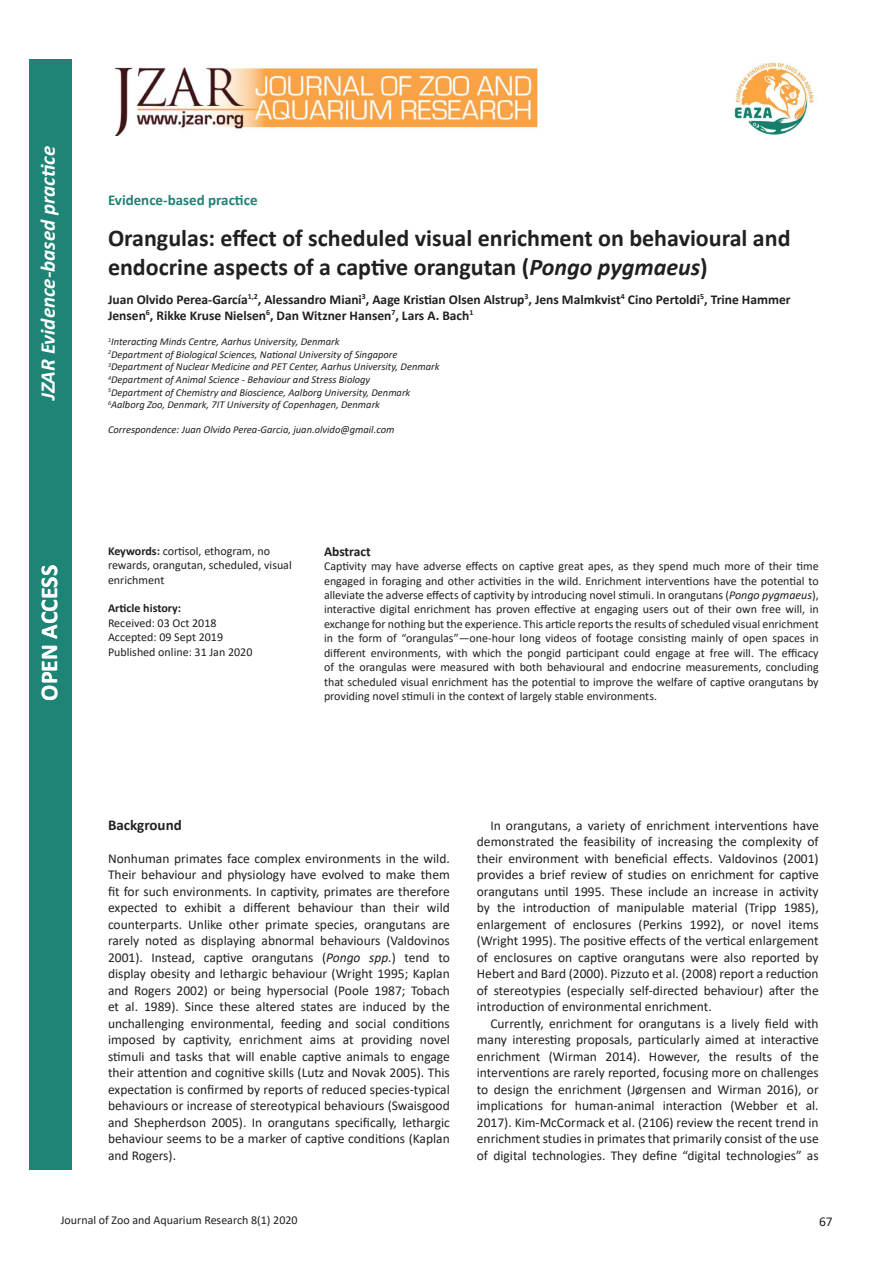
<style>
.page{position:relative;width:893px;height:1263px;background:#fff}
.page>*{position:absolute;margin:0;border:0;box-sizing:border-box;transform-origin:0 0}
.t1{font:700 24px/28.8px "Calibri";color:#231f20}
.Default{font:700 24px "Calibri";color:#fff}
.t2{font:italic 700 21px "Calibri";color:#fff}
.t3{font:700 15px "Calibri";color:#1d8476}
.Main_heading{font:700 15px "Calibri";color:#231f20}
.Body{font:13.5px/16.5px "Calibri";color:#231f20;text-align:justify}
.Body_para_1{font:13.5px/16.5px "Calibri";color:#231f20;text-align:justify}
.Author_names{font:700 13.5px/16.2px "Calibri";color:#231f20}
.Default-2{font:700 13.5px "Calibri";color:#231f20}
.Abstract{font:12px/14.4px "Calibri";color:#231f20;text-align:justify}
.Key_hist_refs_text{font:12px/14.4px "Calibri";color:#231f20}
.Default-3{font:700 12px "Calibri";color:#231f20}
.Author_affiliation{font:italic 10.5px "Calibri";color:#231f20}
.s1{font-style:italic}
.s2{font-weight:700}
</style>
<div class="page">
<div style="left:29px;top:60px;width:42px;height:1110px;background:#1d8476"></div>
<img style="left:734px;top:61px;width:80px;height:74px">
<img style="left:114px;top:67px;width:424px;height:68px">
<h2 class="t2" style="left:33px;top:400px;width:256px;rotate:-90deg">JZAR Evidence-based practice</h2>
<p class="Default" style="left:32px;top:701px;width:137px;rotate:-90deg">OPEN ACCESS</p>
<p class="t3" style="left:108px;top:189px;width:151px">Evidence-based practice</p>
<p class="t1" style="left:108px;top:223px;width:684px">Orangulas: effect of scheduled visual enrichment on behavioural and endocrine aspects of a captive orangutan (<span class="s1">Pongo pygmaeus</span>)</p>
<p class="Author_names" style="left:108px;top:291px;width:684px">Juan Olvido Perea-García<sup>1,2</sup>, Alessandro Miani<sup>3</sup>, Aage Kristian Olsen Alstrup<sup>3</sup>, Jens Malmkvist<sup>4</sup> Cino Pertoldi<sup>5</sup>, Trine Hammer<br>Jensen<sup>6</sup>, Rikke Kruse Nielsen<sup>6</sup>, Dan Witzner Hansen<sup>7</sup>, Lars A. Bach<sup>1</sup></p>
<p class="Author_affiliation" style="left:108px;top:334px;width:233px"><sup>1</sup>Interacting Minds Centre, Aarhus University, Denmark</p>
<p class="Author_affiliation" style="left:108px;top:347px;width:291px"><sup>2</sup>Department of Biological Sciences, National University of Singapore</p>
<p class="Author_affiliation" style="left:108px;top:360px;width:333px"><sup>3</sup>Department of Nuclear Medicine and PET Center, Aarhus University, Denmark</p>
<p class="Author_affiliation" style="left:108px;top:372px;width:264px"><sup>4</sup>Department of Animal Science - Behaviour and Stress Biology</p>
<p class="Author_affiliation" style="left:108px;top:385px;width:304px"><sup>5</sup>Department of Chemistry and Bioscience, Aalborg University, Denmark</p>
<p class="Author_affiliation" style="left:108px;top:397px;width:274px"><sup>6</sup>Aalborg Zoo, Denmark, 7IT University of Copenhagen, Denmark</p>
<p class="Author_affiliation" style="left:108px;top:423px;width:288px">Correspondence: Juan Olvido Perea-Garcia, juan.olvido@gmail.com</p>
<p class="Key_hist_refs_text" style="left:108px;top:543px;width:185px"><span class="s2">Keywords:</span> cortisol, ethogram, no rewards, orangutan, scheduled, visual enrichment</p>
<p class="Default-3" style="left:108px;top:600px;width:75px">Article history:</p>
<p class="Key_hist_refs_text" style="left:108px;top:615px;width:110px">Received: 03 Oct 2018</p>
<p class="Key_hist_refs_text" style="left:108px;top:630px;width:117px">Accepted: 09 Sept 2019</p>
<p class="Key_hist_refs_text" style="left:108px;top:644px;width:146px">Published online: 31 Jan 2020</p>
<p class="Default-2" style="left:324px;top:542px;width:48px">Abstract</p>
<p class="Abstract" style="left:324px;top:559px;width:496px">Captivity may have adverse effects on captive great apes, as they spend much more of their time engaged in foraging and other activities in the wild. Enrichment interventions have the potential to alleviate the adverse effects of captivity by introducing novel stimuli. In orangutans (<span class="s1">Pongo pygmaeus</span>), interactive digital enrichment has proven effective at engaging users out of their own free will, in exchange for nothing but the experience. This article reports the results of scheduled visual enrichment in the form of “orangulas”—one-hour long videos of footage consisting mainly of open spaces in different environments, with which the pongid participant could engage at free will. The efficacy of the orangulas were measured with both behavioural and endocrine measurements, concluding that scheduled visual enrichment has the potential to improve the welfare of captive orangutans by providing novel stimuli in the context of largely stable environments.</p>
<p class="Main_heading" style="left:108px;top:814px;width:75px">Background</p>
<p class="Body_para_1" style="left:108px;top:849px;width:343px">Nonhuman primates face complex environments in the wild.<br>Their behaviour and physiology have evolved to make them fit for such environments. In captivity, primates are therefore expected to exhibit a different behaviour than their wild counterparts. Unlike other primate species, orangutans are rarely noted as displaying abnormal behaviours (Valdovinos 2001). Instead, captive orangutans (<span class="s1">Pongo spp.</span>) tend to display obesity and lethargic behaviour (Wright 1995; Kaplan and Rogers 2002) or being hypersocial (Poole 1987; Tobach et al. 1989). Since these altered states are induced by the unchallenging environmental, feeding and social conditions imposed by captivity, enrichment aims at providing novel stimuli and tasks that will enable captive animals to engage their attention and cognitive skills (Lutz and Novak 2005). This expectation is confirmed by reports of reduced species-typical behaviours or increase of stereotypical behaviours (Swaisgood and Shepherdson 2005). In orangutans specifically, lethargic behaviour seems to be a marker of captive conditions (Kaplan and Rogers).</p>
<p class="Body" style="left:477px;top:816px;width:343px;text-indent:14px">In orangutans, a variety of enrichment interventions have demonstrated the feasibility of increasing the complexity of their environment with beneficial effects. Valdovinos (2001) provides a brief review of studies on enrichment for captive orangutans until 1995. These include an increase in activity by the introduction of manipulable material (Tripp 1985), enlargement of enclosures (Perkins 1992), or novel items (Wright 1995). The positive effects of the vertical enlargement of enclosures on captive orangutans were also reported by Hebert and Bard (2000). Pizzuto et al. (2008) report a reduction of stereotypies (especially self-directed behaviour) after the introduction of environmental enrichment.</p>
<p class="Body" style="left:477px;top:1014px;width:343px;text-indent:14px">Currently, enrichment for orangutans is a lively field with many interesting proposals, particularly aimed at interactive enrichment (Wirman 2014). However, the results of the interventions are rarely reported, focusing more on challenges to design the enrichment (Jørgensen and Wirman 2016), or implications for human-animal interaction (Webber et al.<br>2017). Kim-McCormack et al. (2106) review the recent trend in enrichment studies in primates that primarily consist of the use of digital technologies. They define “digital technologies” as</p>
<p class="Abstract" style="left:61px;top:1213px;width:238px">Journal of Zoo and Aquarium Research 8(1) 2020</p>
<p class="Body_para_1" style="left:819px;top:1212px;width:15px">67</p>
</div>
